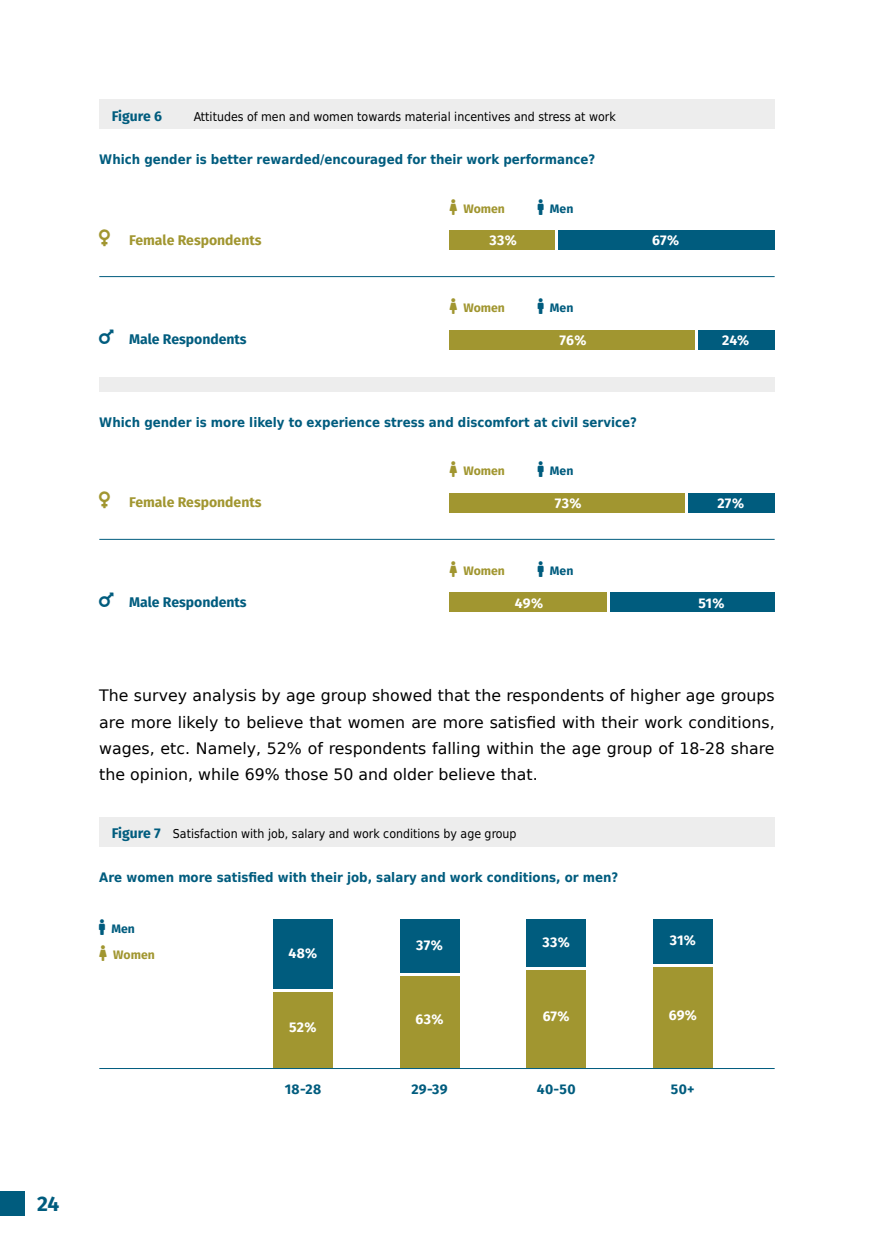
<style>
.page{position:relative;width:874px;height:1241px;background:#fff}
.page>*{position:absolute;margin:0;border:0;box-sizing:border-box;transform-origin:0 0}
.t1{font:700 21px "Fira GO";color:#005c7e}
.Body{font:15.75px/26.2px "DejaVu Sans";color:#000;text-align:justify}
.t2{font:700 14px "Fira GO";color:#005c7e}
.t3{font:700 14px "Fira GO";letter-spacing:.01em;color:#fff}
.t4{font:700 14px "Fira GO";color:#a19630}
.t5{font:700 13.12px "DejaVu Sans Condensed";color:#005c7e}
.t6{font:12.25px "DejaVu Sans Condensed";color:#000}
.t7{font:700 12.25px "Fira GO";color:#a19630}
.t8{font:700 12.25px "Fira GO";color:#005c7e}
.s1{font-family:"Fira GO";font-weight:700;font-size:14px;color:#005c7e}
</style>
<div class="page">
<div style="left:0;top:1191px;width:25px;height:24px;background:#005c7e"></div>
<div style="left:99px;top:99px;width:675px;height:30px;background:#ededed"></div>
<div style="left:99px;top:377px;width:675px;height:15px;background:#ededed"></div>
<div style="left:449px;top:230px;width:107px;height:20px;background:#a19630"></div>
<div style="left:449px;top:330px;width:247px;height:19px;background:#a19630"></div>
<div style="left:556px;top:230px;width:218px;height:20px;background:#005c7e"></div>
<div style="left:696px;top:330px;width:78px;height:19px;background:#005c7e"></div>
<hr style="left:555px;top:227px;width:2px;height:25px;background:#fff">
<hr style="left:695px;top:327px;width:2px;height:25px;background:#fff">
<hr style="left:99px;top:276px;width:675px;height:1px;background:#005c7e">
<div style="left:449px;top:492px;width:237px;height:20px;background:#a19630"></div>
<div style="left:449px;top:592px;width:159px;height:20px;background:#a19630"></div>
<div style="left:686px;top:492px;width:88px;height:20px;background:#005c7e"></div>
<div style="left:608px;top:592px;width:166px;height:20px;background:#005c7e"></div>
<hr style="left:685px;top:490px;width:2px;height:25px;background:#fff">
<hr style="left:607px;top:590px;width:2px;height:24px;background:#fff">
<hr style="left:99px;top:539px;width:675px;height:1px;background:#005c7e">
<div style="left:99px;top:817px;width:675px;height:30px;background:#ededed"></div>
<div style="left:273px;top:990px;width:59px;height:77px;background:#a19630"></div>
<div style="left:273px;top:919px;width:59px;height:71px;background:#005c7e"></div>
<hr style="left:265px;top:989px;width:75px;height:2px;background:#fff">
<div style="left:399px;top:974px;width:60px;height:93px;background:#a19630"></div>
<div style="left:399px;top:919px;width:60px;height:55px;background:#005c7e"></div>
<hr style="left:392px;top:972px;width:74px;height:3px;background:#fff">
<div style="left:526px;top:968px;width:59px;height:99px;background:#a19630"></div>
<div style="left:526px;top:919px;width:59px;height:49px;background:#005c7e"></div>
<hr style="left:518px;top:966px;width:75px;height:3px;background:#fff">
<div style="left:652px;top:965px;width:60px;height:102px;background:#a19630"></div>
<div style="left:652px;top:919px;width:60px;height:46px;background:#005c7e"></div>
<hr style="left:645px;top:963px;width:74px;height:3px;background:#fff">
<hr style="left:99px;top:1067px;width:675px;height:1px;background:#005c7e">
<p class="t2" style="left:112px;top:108px;width:52px">Figure 6</p>
<p class="t6" style="left:193px;top:106px;width:423px">Attitudes of men and women towards material incentives and stress at work</p>
<p class="t5" style="left:99px;top:148px;width:497px">Which gender is better rewarded/encouraged for their work performance?</p>
<p class="t4" style="left:129px;top:231px;width:134px">Female Respondents</p>
<p class="t2" style="left:129px;top:331px;width:119px">Male Respondents</p>
<p class="t7" style="left:463px;top:201px;width:43px">Women</p>
<p class="t8" style="left:549px;top:201px;width:25px">Men</p>
<p class="t3" style="left:489px;top:232px;width:29px">33%</p>
<p class="t7" style="left:463px;top:301px;width:43px">Women</p>
<p class="t8" style="left:549px;top:301px;width:25px">Men</p>
<p class="t3" style="left:559px;top:332px;width:28px">76%</p>
<p class="t3" style="left:652px;top:232px;width:28px">67%</p>
<p class="t3" style="left:721px;top:332px;width:28px">24%</p>
<p class="t5" style="left:99px;top:411px;width:539px">Which gender is more likely to experience stress and discomfort at civil service?</p>
<p class="t4" style="left:129px;top:494px;width:134px">Female Respondents</p>
<p class="t2" style="left:129px;top:594px;width:119px">Male Respondents</p>
<p class="t7" style="left:463px;top:464px;width:43px">Women</p>
<p class="t8" style="left:549px;top:464px;width:25px">Men</p>
<p class="t3" style="left:554px;top:495px;width:28px">73%</p>
<p class="t7" style="left:463px;top:563px;width:43px">Women</p>
<p class="t8" style="left:549px;top:563px;width:25px">Men</p>
<p class="t3" style="left:514px;top:594px;width:30px">49%</p>
<p class="t3" style="left:717px;top:495px;width:28px">27%</p>
<p class="t3" style="left:698px;top:594px;width:28px">51%</p>
<p class="Body" style="left:99px;top:682px;width:676px">The survey analysis by age group showed that the respondents of higher age groups are more likely to believe that women are more satisfied with their work conditions, wages, etc. Namely, 52% of respondents falling within the age group of 18-28 share the opinion, while 69% those 50 and older believe that.</p>
<p class="t6" style="left:112px;top:822px;width:406px"><span class="s1">Figure 7</span> Satisfaction with job, salary and work conditions by age group</p>
<p class="t5" style="left:99px;top:866px;width:520px">Are women more satisfied with their job, salary and work conditions, or men?</p>
<p class="t8" style="left:111px;top:921px;width:25px">Men</p>
<p class="t7" style="left:113px;top:947px;width:43px">Women</p>
<p class="t3" style="left:288px;top:944px;width:30px">48%</p>
<p class="t3" style="left:289px;top:1018px;width:29px">52%</p>
<p class="t3" style="left:416px;top:936px;width:28px">37%</p>
<p class="t3" style="left:415px;top:1010px;width:29px">63%</p>
<p class="t3" style="left:542px;top:933px;width:29px">33%</p>
<p class="t3" style="left:542px;top:1007px;width:28px">67%</p>
<p class="t3" style="left:669px;top:931px;width:28px">31%</p>
<p class="t3" style="left:668px;top:1006px;width:30px">69%</p>
<p class="t2" style="left:284px;top:1081px;width:38px">18-28</p>
<p class="t2" style="left:411px;top:1081px;width:38px">29-39</p>
<p class="t2" style="left:536px;top:1081px;width:40px">40-50</p>
<p class="t2" style="left:670px;top:1081px;width:25px">50+</p>
<h1 class="t1" style="left:37px;top:1191px;width:24px">24</h1>
</div>
